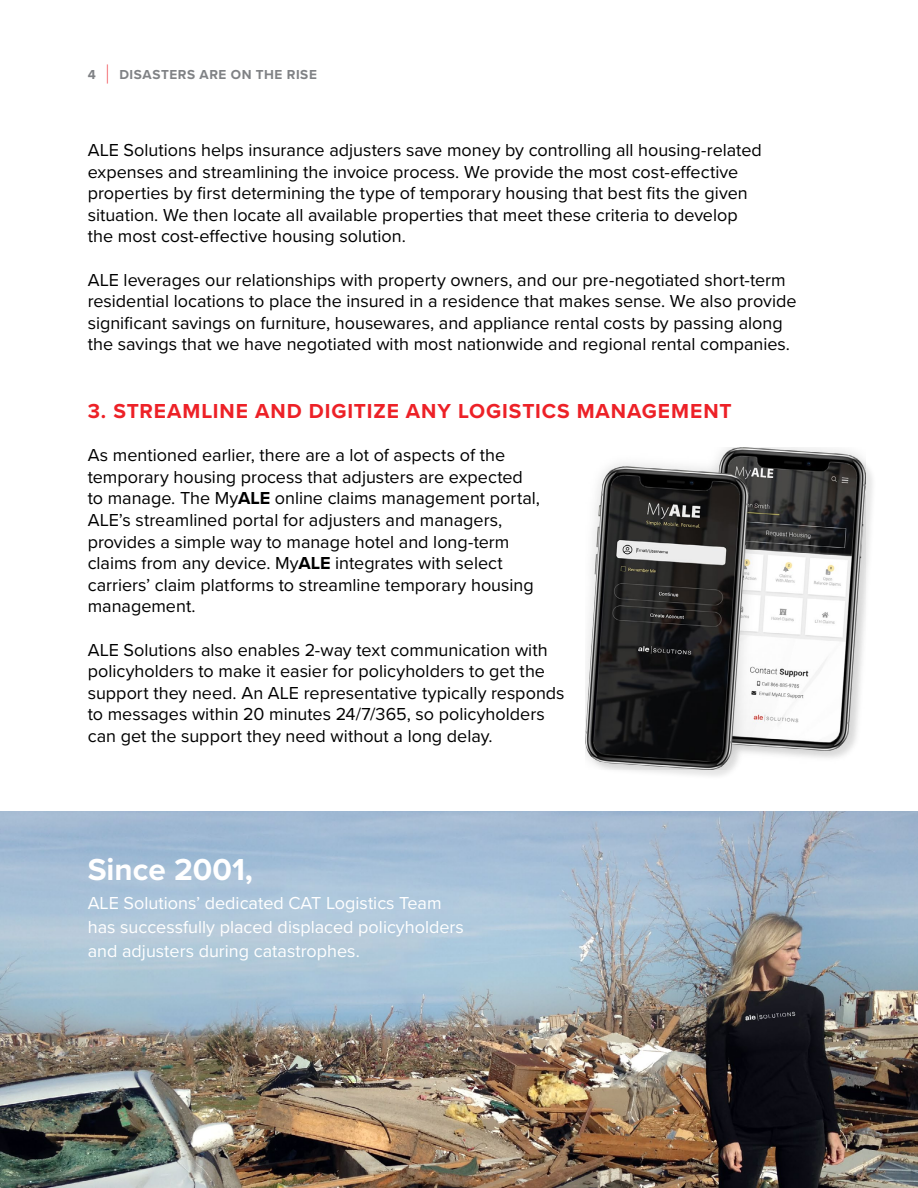
<style>
.page{position:relative;width:918px;height:1188px;background:#fff}
.page>*{position:absolute;margin:0;border:0;box-sizing:border-box;transform-origin:0 0}
.t1{font:700 31.5px "Proxima Nova";color:#fff}
.t2{font:700 21px "Proxima Nova";letter-spacing:.04em;color:#ed2127}
.t3{font:18px/21.6px "Proxima Nova";color:#000}
.t4{font:18px/24px "Proxima Nova";color:#fff}
.t5{font:700 13.5px "Proxima Nova";letter-spacing:.045em;color:#808285}
.s1{font-weight:300;font-size:27px;color:#ed1c24}
.s2{font-weight:700}
</style>
<div class="page">
<img style="left:0;top:812px;width:918px;height:376px">
<div style="left:587px;top:449px;width:290px;height:332px;background:#000;opacity:.1"></div>
<img style="left:586px;top:447px;width:280px;height:323px">
<p class="t5" style="left:88px;top:64px;width:231px">4 <span class="s1">|</span> DISASTERS ARE ON THE RISE</p>
<p class="t3" style="left:88px;top:138px;width:676px">ALE Solutions helps insurance adjusters save money by controlling all housing-related expenses and streamlining the invoice process. We provide the most cost-effective properties by first determining the type of temporary housing that best fits the given situation. We then locate all available properties that meet these criteria to develop the most cost-effective housing solution.</p>
<p class="t3" style="left:88px;top:268px;width:710px">ALE leverages our relationships with property owners, and our pre-negotiated short-term residential locations to place the insured in a residence that makes sense. We also provide significant savings on furniture, housewares, and appliance rental costs by passing along the savings that we have negotiated with most nationwide and regional rental companies.</p>
<p class="t2" style="left:88px;top:396px;width:645px">3. STREAMLINE AND DIGITIZE ANY LOGISTICS MANAGEMENT</p>
<p class="t3" style="left:88px;top:444px;width:454px">As mentioned earlier, there are a lot of aspects of the temporary housing process that adjusters are expected to manage. The My<span class="s2">ALE</span> online claims management portal, ALE’s streamlined portal for adjusters and managers, provides a simple way to manage hotel and long-term claims from any device. My<span class="s2">ALE</span> integrates with select carriers’ claim platforms to streamline temporary housing management.</p>
<p class="t3" style="left:88px;top:638px;width:478px">ALE Solutions also enables 2-way text communication with policyholders to make it easier for policyholders to get the support they need. An ALE representative typically responds to messages within 20 minutes 24/7/365, so policyholders can get the support they need without a long delay.</p>
<h1 class="t1" style="left:88px;top:846px;width:167px">Since 2001,</h1>
<p class="t4" style="left:88px;top:890px;width:378px">ALE Solutions’ dedicated CAT Logistics Team has successfully placed displaced policyholders and adjusters during catastrophes.</p>
</div>
